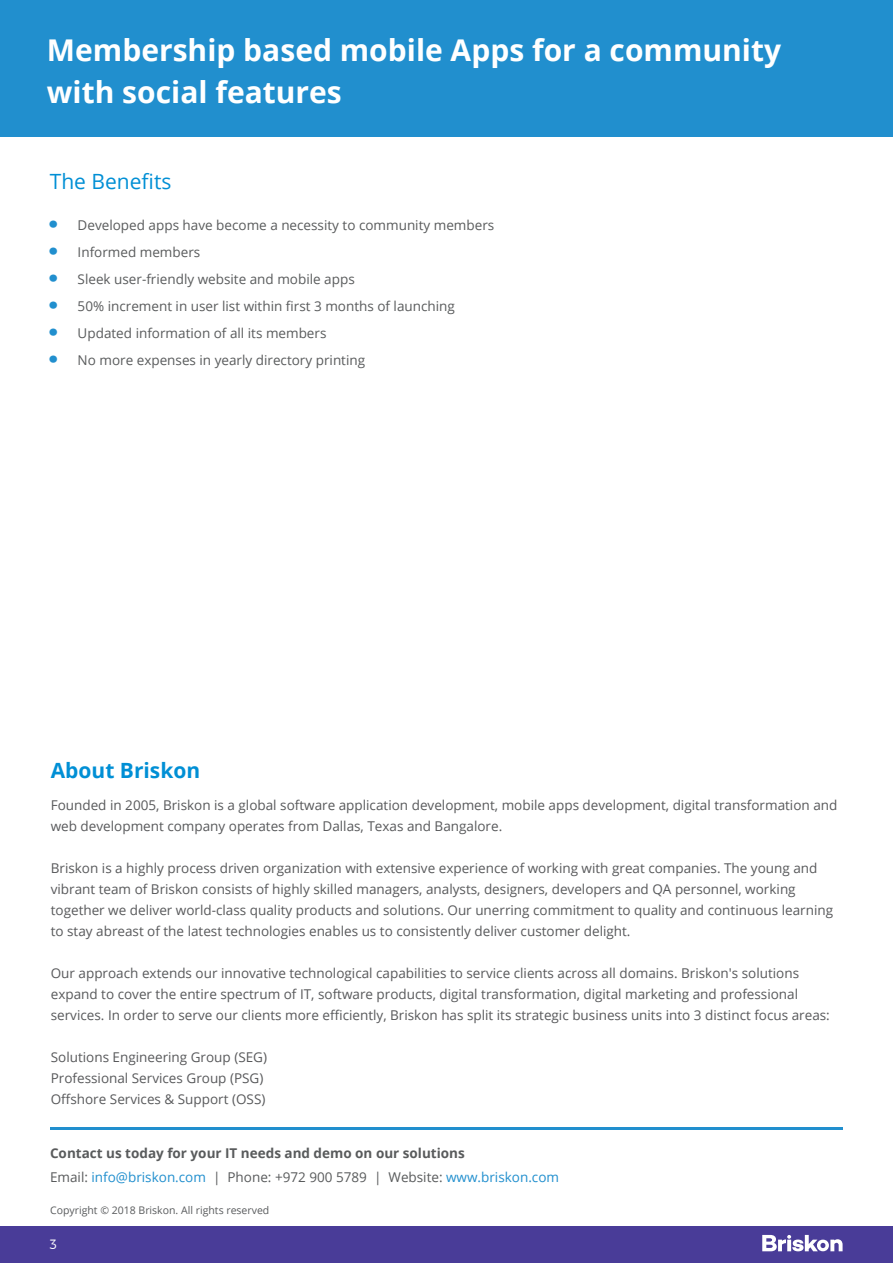
<style>
.page{position:relative;width:893px;height:1263px;background:#fff}
.page>*{position:absolute;margin:0;border:0;box-sizing:border-box;transform-origin:0 0}
.t1{font:41.4px "Campton Bold DEMO";color:#218fce}
.t2{font:700 30px/42px "Open Sans";color:#fff}
.t3{font:700 21px "Open Sans";color:#008fd5}
.t4{font:21px "Open Sans";color:#008fd5}
.t5{font:13.5px/21px "Open Sans";color:#58595b}
.t6{font:13.5px/27px "Open Sans";color:#595b5c}
.t7{font:700 13.5px/24px "Open Sans";color:#595b5c}
.t8{font:300 13.5px "Montserrat";color:#fff}
.t9{font:10.5px "Open Sans";color:#595b5d}
.s1{font-weight:400}
.s2{font-weight:400;color:#218fce}
</style>
<div class="page">
<div style="left:0;top:0;width:893px;height:136px;background:#218fce"></div>
<div style="left:0;top:1226px;width:893px;height:37px;background:#493c98"></div>
<svg style="left:762px;top:1235px;width:81px;height:16px"></svg>
<hr style="left:50px;top:1127px;width:793px;height:3px;background:#218fce">
<h2 class="t2" style="left:47px;top:28px;width:736px">Membership based mobile Apps for a community with social features</h2>
<h3 class="t4" style="left:50px;top:166px;width:123px">The Benefits</h3>
<p class="t6" style="left:78px;top:211px;width:418px">Developed apps have become a necessity to community members Informed members<br>Sleek user-friendly website and mobile apps<br>50% increment in user list within first 3 months of launching Updated information of all its members<br>No more expenses in yearly directory printing</p>
<h1 class="t1" style="left:48px;top:189px;width:11px">.</h1>
<h1 class="t1" style="left:48px;top:216px;width:11px">.</h1>
<h1 class="t1" style="left:48px;top:243px;width:11px">.</h1>
<h1 class="t1" style="left:48px;top:270px;width:11px">.</h1>
<h1 class="t1" style="left:48px;top:297px;width:11px">.</h1>
<h1 class="t1" style="left:48px;top:324px;width:11px">.</h1>
<h3 class="t3" style="left:51px;top:756px;width:151px">About Briskon</h3>
<p class="t5" style="left:51px;top:794px;width:788px">Founded in 2005, Briskon is a global software application development, mobile apps development, digital transformation and web development company operates from Dallas, Texas and Bangalore.</p>
<p class="t5" style="left:51px;top:857px;width:784px">Briskon is a highly process driven organization with extensive experience of working with great companies. The young and vibrant team of Briskon consists of highly skilled managers, analysts, designers, developers and QA personnel, working together we deliver world-class quality products and solutions. Our unerring commitment to quality and continuous learning to stay abreast of the latest technologies enables us to consistently deliver customer delight.</p>
<p class="t5" style="left:51px;top:962px;width:781px">Our approach extends our innovative technological capabilities to service clients across all domains. Briskon's solutions expand to cover the entire spectrum of IT, software products, digital transformation, digital marketing and professional services. In order to serve our clients more efficiently, Briskon has split its strategic business units into 3 distinct focus areas:</p>
<p class="t5" style="left:51px;top:1046px;width:218px">Solutions Engineering Group (SEG)<br>Professional Services Group (PSG)<br>Offshore Services &amp; Support (OSS)</p>
<p class="t7" style="left:50px;top:1141px;width:510px">Contact us today for your IT needs and demo on our solutions<br><span class="s1">Email:</span> <span class="s2">info@briskon.com</span> <span class="s1">| Phone: +972 900 5789 | Website:</span> <span class="s2">www.briskon.com</span></p>
<p class="t9" style="left:50px;top:1202px;width:221px">Copyright © 2018 Briskon. All rights reserved</p>
<p class="t8" style="left:50px;top:1235px;width:9px">3</p>
</div>
